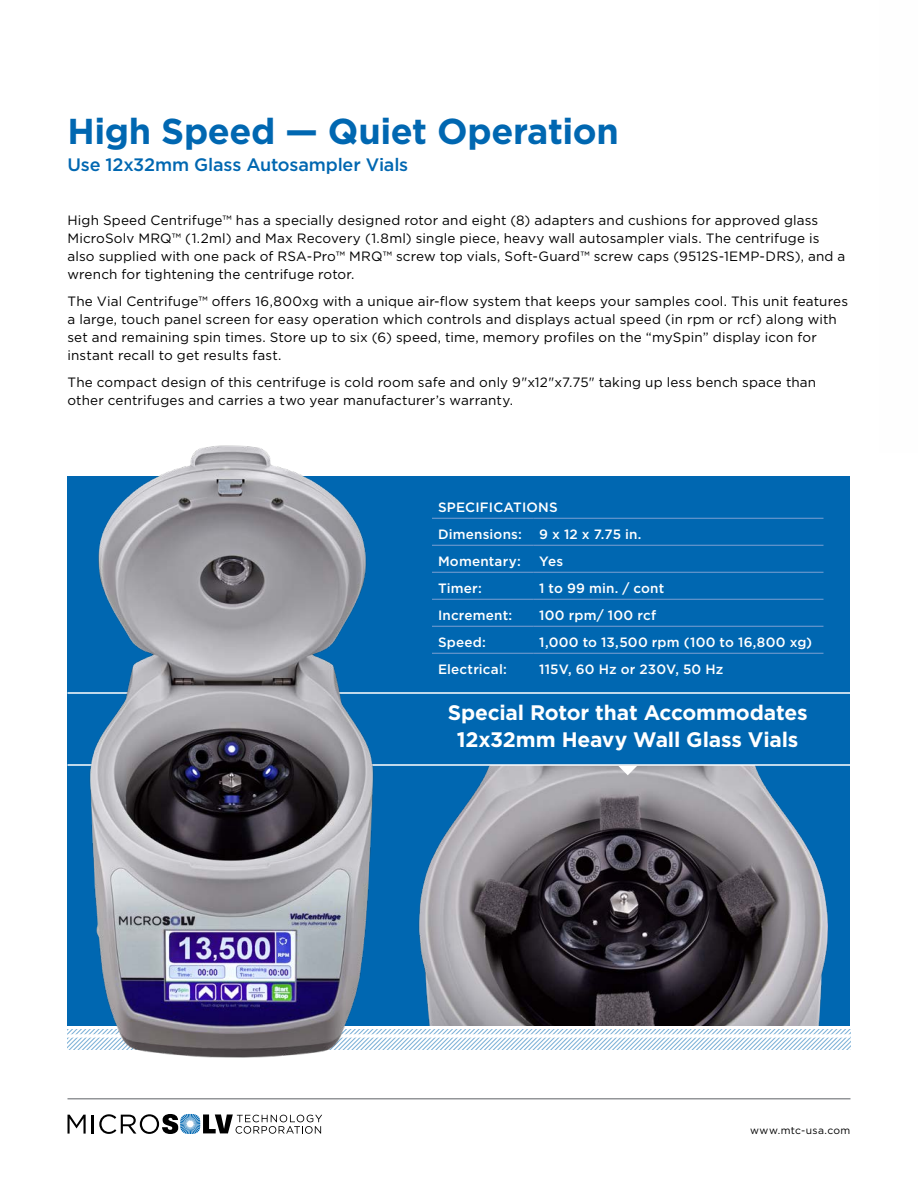
<style>
.page{position:relative;width:918px;height:1188px;background:#fff}
.page>*{position:absolute;margin:0;border:0;box-sizing:border-box;transform-origin:0 0}
.head{font:700 36px "Gotham";letter-spacing:-.01em;color:#0067b1}
.subhead_2{font:700 21px/27px "Gotham";letter-spacing:-.01em;color:#fff;text-align:center}
.subhead_1{font:500 18px "Gotham";letter-spacing:-.01em;color:#0067b1}
.body_copy{font:13.5px/18px "Gotham";letter-spacing:.01em;color:#000}
.table_copy{font:500 13.5px "Gotham";letter-spacing:.015em;color:#fff}
.t1{font:10.35px "Gotham";letter-spacing:.035em;color:#000}
</style>
<div class="page">
<svg style="left:450px;top:1029px;width:400px;height:20px"></svg>
<svg style="left:450px;top:1034px;width:400px;height:4px"></svg>
<div style="left:68px;top:477px;width:782px;height:549px;background:#0067b1"></div>
<svg style="left:68px;top:1115px;width:18px;height:19px"></svg>
<svg style="left:92px;top:1114px;width:230px;height:20px"></svg>
<hr style="left:68px;top:1098px;width:782px;height:2px;background:#939598">
<img style="left:450px;top:766px;width:378px;height:260px">
<hr style="left:68px;top:764px;width:782px;height:2px;background:#fff">
<hr style="left:68px;top:692px;width:782px;height:2px;background:#fff">
<img style="left:67px;top:445px;width:383px;height:613px">
<hr style="left:432px;top:518px;width:101px;height:1px;background:#7da0d2">
<hr style="left:533px;top:518px;width:291px;height:1px;background:#7da0d2">
<hr style="left:432px;top:545px;width:101px;height:1px;background:#7da0d2">
<hr style="left:533px;top:545px;width:291px;height:1px;background:#7da0d2">
<hr style="left:432px;top:572px;width:101px;height:1px;background:#7da0d2">
<hr style="left:533px;top:572px;width:291px;height:1px;background:#7da0d2">
<hr style="left:432px;top:599px;width:101px;height:1px;background:#7da0d2">
<hr style="left:533px;top:599px;width:291px;height:1px;background:#7da0d2">
<hr style="left:432px;top:626px;width:101px;height:1px;background:#7da0d2">
<hr style="left:533px;top:626px;width:291px;height:1px;background:#7da0d2">
<hr style="left:432px;top:653px;width:101px;height:1px;background:#7da0d2">
<hr style="left:533px;top:653px;width:291px;height:1px;background:#7da0d2">
<svg style="left:618px;top:766px;width:19px;height:9px"></svg>
<p class="head" style="left:68px;top:107px;width:553px">High Speed — Quiet Operation</p>
<p class="subhead_1" style="left:68px;top:153px;width:342px">Use 12x32mm Glass Autosampler Vials</p>
<p class="body_copy" style="left:68px;top:211px;width:779px">High Speed Centrifuge™ has a specially designed rotor and eight (8) adapters and cushions for approved glass MicroSolv MRQ™ (1.2ml) and Max Recovery (1.8ml) single piece, heavy wall autosampler vials. The centrifuge is also supplied with one pack of RSA-Pro™ MRQ™ screw top vials, Soft-Guard™ screw caps (9512S-1EMP-DRS), and a wrench for tightening the centrifuge rotor.</p>
<p class="body_copy" style="left:68px;top:292px;width:782px">The Vial Centrifuge™ offers 16,800xg with a unique air-flow system that keeps your samples cool. This unit features a large, touch panel screen for easy operation which controls and displays actual speed (in rpm or rcf) along with set and remaining spin times. Store up to six (6) speed, time, memory profiles on the “mySpin” display icon for instant recall to get results fast.</p>
<p class="body_copy" style="left:68px;top:373px;width:750px">The compact design of this centrifuge is cold room safe and only 9"x12"x7.75" taking up less bench space than other centrifuges and carries a two year manufacturer’s warranty.</p>
<p class="table_copy" style="left:438px;top:499px;width:121px">SPECIFICATIONS</p>
<p class="table_copy" style="left:438px;top:526px;width:85px">Dimensions:</p>
<p class="table_copy" style="left:539px;top:526px;width:104px">9 x 12 x 7.75 in.</p>
<p class="table_copy" style="left:438px;top:553px;width:84px">Momentary:</p>
<p class="table_copy" style="left:539px;top:553px;width:25px">Yes</p>
<p class="table_copy" style="left:438px;top:580px;width:45px">Timer:</p>
<p class="table_copy" style="left:539px;top:580px;width:127px">1 to 99 min. / cont</p>
<p class="table_copy" style="left:438px;top:607px;width:76px">Increment:</p>
<p class="table_copy" style="left:539px;top:607px;width:118px">100 rpm/ 100 rcf</p>
<p class="table_copy" style="left:438px;top:634px;width:49px">Speed:</p>
<p class="table_copy" style="left:539px;top:634px;width:274px">1,000 to 13,500 rpm (100 to 16,800 xg)</p>
<p class="table_copy" style="left:438px;top:661px;width:70px">Electrical:</p>
<p class="table_copy" style="left:539px;top:661px;width:186px">115V, 60 Hz or 230V, 50 Hz</p>
<p class="subhead_2" style="left:448px;top:699px;width:361px">Special Rotor that Accommodates<br>12x32mm Heavy Wall Glass Vials</p>
<p class="t1" style="left:750px;top:1123px;width:102px">www.mtc-usa.com</p>
</div>
